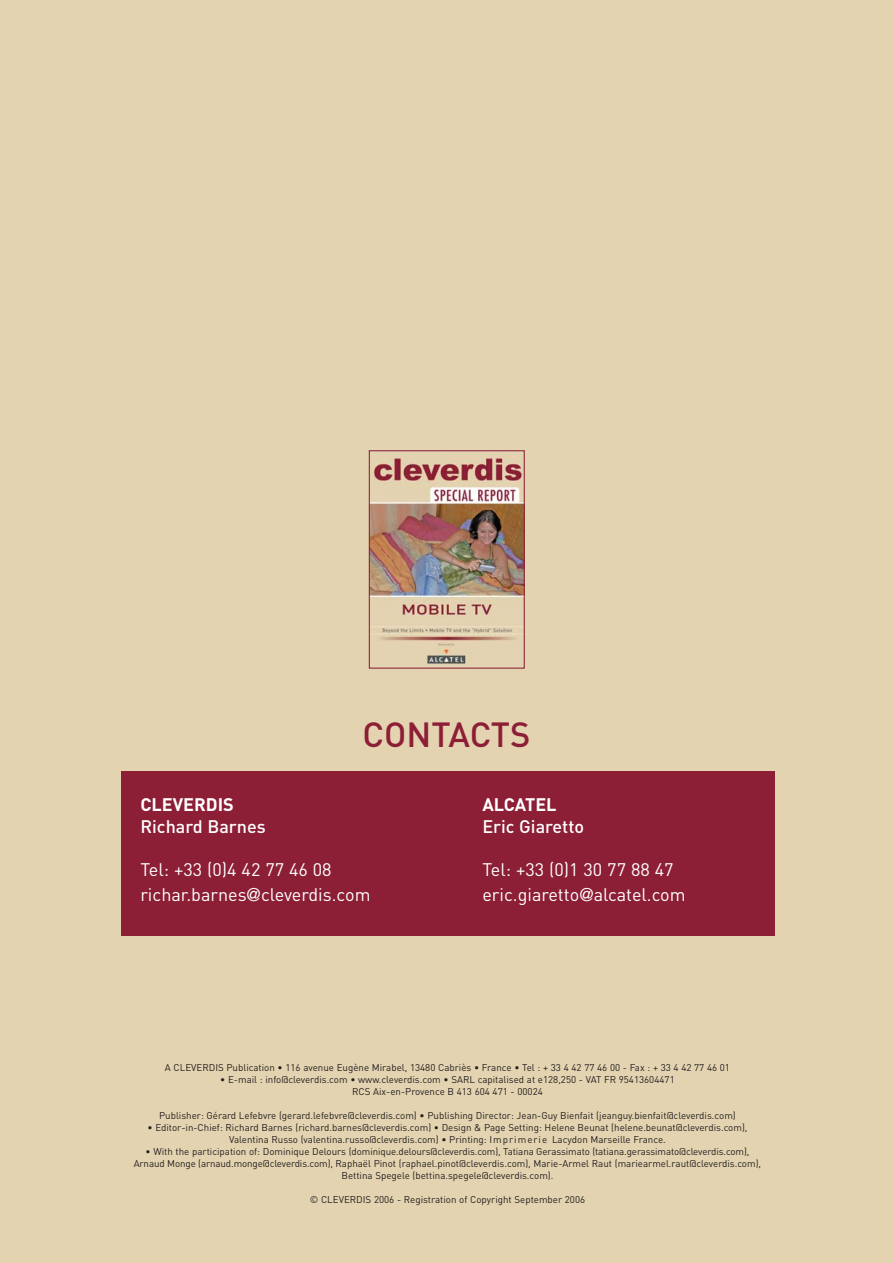
<style>
.page{position:relative;width:893px;height:1263px;background:#e3d3b0}
.page>*{position:absolute;margin:0;border:0;box-sizing:border-box;transform-origin:0 0}
.t1{font:500 34.5px "DIN";color:#8c1e35}
.t2{font:18px/24.8px "DIN";color:#fff}
.t3{font:500 18px "DIN";color:#fff}
.t4{font:700 18px "DIN";color:#fff}
.t5{font:9.75px/12px "DIN";color:#231f20;text-align:center}
.s1{font-family:"Helvetica Neue"}
</style>
<div class="page">
<div style="left:122px;top:771px;width:653px;height:165px;background:#8c1e35"></div>
<img style="left:371px;top:456px;width:152px;height:209px">
<div style="left:369px;top:450px;width:156px;height:219px;border:1px solid #8c1e35"></div>
<h1 class="t1" style="left:362px;top:722px;width:169px">CONTACTS</h1>
<h2 class="t4" style="left:140px;top:798px;width:95px">CLEVERDIS</h2>
<h2 class="t3" style="left:140px;top:820px;width:127px">Richard Barnes</h2>
<h2 class="t2" style="left:140px;top:860px;width:232px">Tel: +33 (0)4 42 77 46 08 richar.barnes<span class="s1">@</span>cleverdis.com</h2>
<h2 class="t4" style="left:482px;top:798px;width:76px">ALCATEL</h2>
<h2 class="t3" style="left:482px;top:820px;width:103px">Eric Giaretto</h2>
<h2 class="t2" style="left:482px;top:860px;width:205px">Tel: +33 (0)1 30 77 88 47 eric.giaretto<span class="s1">@</span>alcatel.com</h2>
<p class="t5" style="left:165px;top:1062px;width:567px">A CLEVERDIS Publication • 116 avenue Eugène Mirabel, 13480 Cabriès • France • Tel : + 33 4 42 77 46 00 - Fax : + 33 4 42 77 46 01</p>
<p class="t5" style="left:220px;top:1074px;width:456px">• E-mail : info@cleverdis.com • www.cleverdis.com • SARL capitalised at e128,250 - VAT FR 95413604471<br>RCS Aix-en-Provence B 413 604 471 - 00024</p>
<p class="t5" style="left:159px;top:1110px;width:578px">Publisher: Gérard Lefebvre (gerard.lefebvre@cleverdis.com) • Publishing Director: Jean-Guy Bienfait (jeanguy.bienfait@cleverdis.com)</p>
<p class="t5" style="left:147px;top:1122px;width:601px">• Editor-in-Chief: Richard Barnes (richard.barnes@cleverdis.com) • Design &amp; Page Setting: Helene Beunat (helene.beunat@cleverdis.com),<br>Valentina Russo (valentina.russo@cleverdis.com) • Printing: Imprimerie Lacydon Marseille France.</p>
<p class="t5" style="left:134px;top:1146px;width:629px">• With the participation of: Dominique Delours (dominique.delours@cleverdis.com), Tatiana Gerassimato (tatiana.gerassimato@cleverdis.com),<br>Arnaud Monge (arnaud.monge@cleverdis.com), Raphaël Pinot (raphael.pinot@cleverdis.com), Marie-Armel Raut (mariearmel.raut@cleverdis.com),<br>Bettina Spegele (bettina.spegele@cleverdis.com).</p>
<p class="t5" style="left:310px;top:1194px;width:277px">© CLEVERDIS 2006 - Registration of Copyright September 2006</p>
</div>
